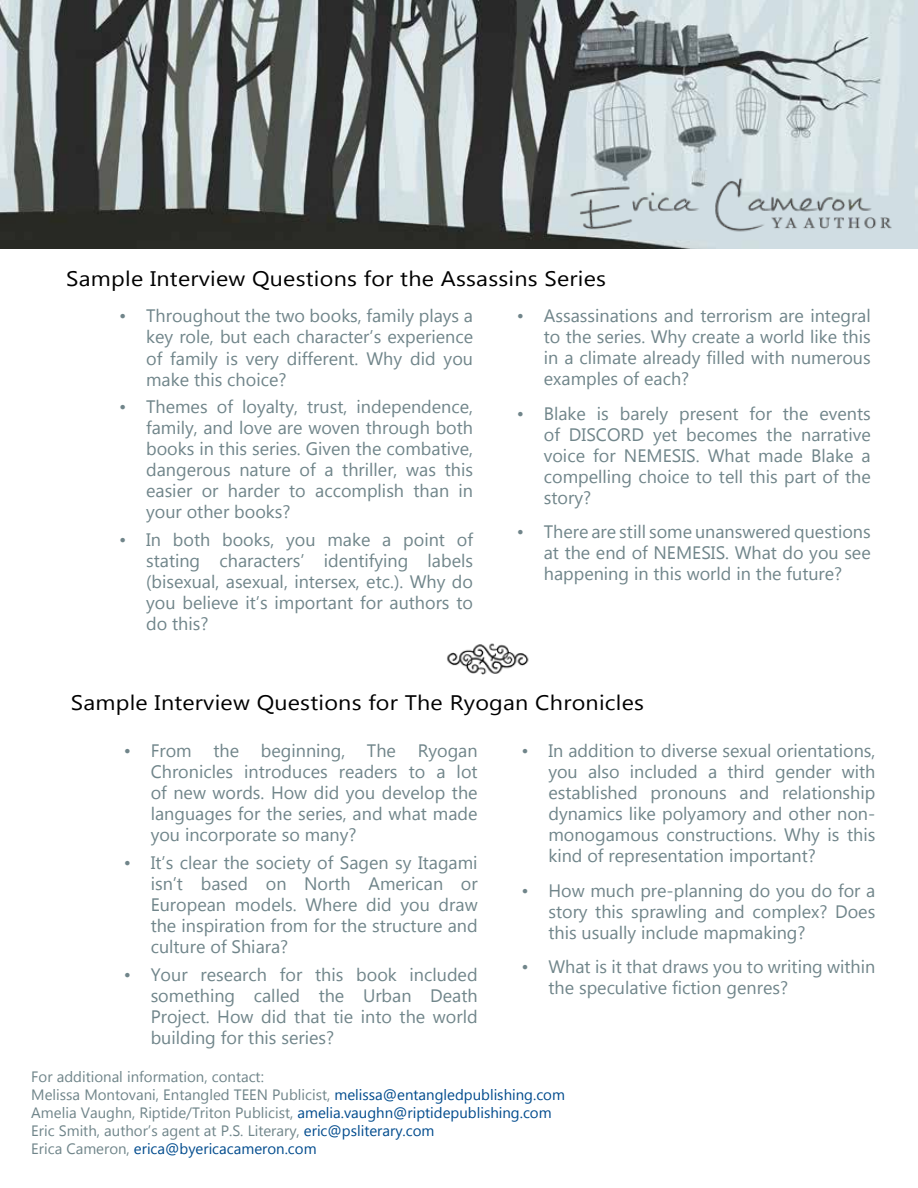
<style>
.page{position:relative;width:918px;height:1188px;background:#fff}
.page>*{position:absolute;margin:0;border:0;box-sizing:border-box;transform-origin:0 0}
.t1{font:21px "Myanmar Text";letter-spacing:.01em;color:#000;scale:1.11 1}
.t2{font:18px/21px "Gadugi";color:#70858a;text-align:justify}
.t3{font:15px/18px "Gadugi";color:#70858a}
.s1{color:#004b8d}
</style>
<div class="page">
<img style="left:447px;top:643px;width:82px;height:32px">
<img style="left:0;top:0;width:918px;height:248px">
<img style="left:551px;top:170px;width:359px;height:68px">
<p class="t1" style="left:66px;top:267px;width:488px">Sample Interview Questions for the Assassins Series</p>
<p class="t2" style="left:544px;top:305px;width:328px;text-indent:-27px">• Assassinations and terrorism are integral to the series. Why create a world like this in a climate already filled with numerous examples of each?</p>
<p class="t2" style="left:544px;top:403px;width:328px;text-indent:-27px">• Blake is barely present for the events of DISCORD yet becomes the narrative voice for NEMESIS. What made Blake a compelling choice to tell this part of the story?</p>
<p class="t2" style="left:544px;top:522px;width:328px;text-indent:-27px">• There are still some unanswered questions at the end of NEMESIS. What do you see happening in this world in the future?</p>
<p class="t2" style="left:146px;top:306px;width:329px;text-indent:-27px">• Throughout the two books, family plays a key role, but each character’s experience of family is very different. Why did you make this choice?</p>
<p class="t2" style="left:146px;top:396px;width:328px;text-indent:-27px">• Themes of loyalty, trust, independence, family, and love are woven through both books in this series. Given the combative, dangerous nature of a thriller, was this easier or harder to accomplish than in your other books?</p>
<p class="t2" style="left:146px;top:529px;width:328px;text-indent:-27px">• In both books, you make a point of stating characters’ identifying labels (bisexual, asexual, intersex, etc.). Why do you believe it’s important for authors to do this?</p>
<p class="t1" style="left:71px;top:691px;width:518px">Sample Interview Questions for The Ryogan Chronicles</p>
<p class="t2" style="left:548px;top:740px;width:328px;text-indent:-27px">• In addition to diverse sexual orientations, you also included a third gender with established pronouns and relationship dynamics like polyamory and other non&shy;monogamous constructions. Why is this kind of representation important?</p>
<p class="t2" style="left:548px;top:880px;width:328px;text-indent:-27px">• How much pre-planning do you do for a story this sprawling and complex? Does this usually include mapmaking?</p>
<p class="t2" style="left:548px;top:956px;width:328px;text-indent:-27px">• What is it that draws you to writing within the speculative fiction genres?</p>
<p class="t2" style="left:151px;top:740px;width:328px;text-indent:-27px">• From the beginning, The Ryogan Chronicles introduces readers to a lot of new words. How did you develop the languages for the series, and what made you incorporate so many?</p>
<p class="t2" style="left:151px;top:852px;width:329px;text-indent:-27px">• It’s clear the society of Sagen sy Itagami isn’t based on North American or European models. Where did you draw the inspiration from for the structure and culture of Shiara?</p>
<p class="t2" style="left:151px;top:964px;width:328px;text-indent:-27px">• Your research for this book included something called the Urban Death Project. How did that tie into the world building for this series?</p>
<p class="t3" style="left:31px;top:1068px;width:535px">For additional information, contact:<br>Melissa Montovani, Entangled TEEN Publicist, <span class="s1">melissa@entangledpublishing.com </span>Amelia Vaughn, Riptide/Triton Publicist, <span class="s1">amelia.vaughn@riptidepublishing.com </span>Eric Smith, author’s agent at P.S. Literary, <span class="s1">eric@psliterary.com<br></span>Erica Cameron, <span class="s1">erica@byericacameron.com</span></p>
</div>
